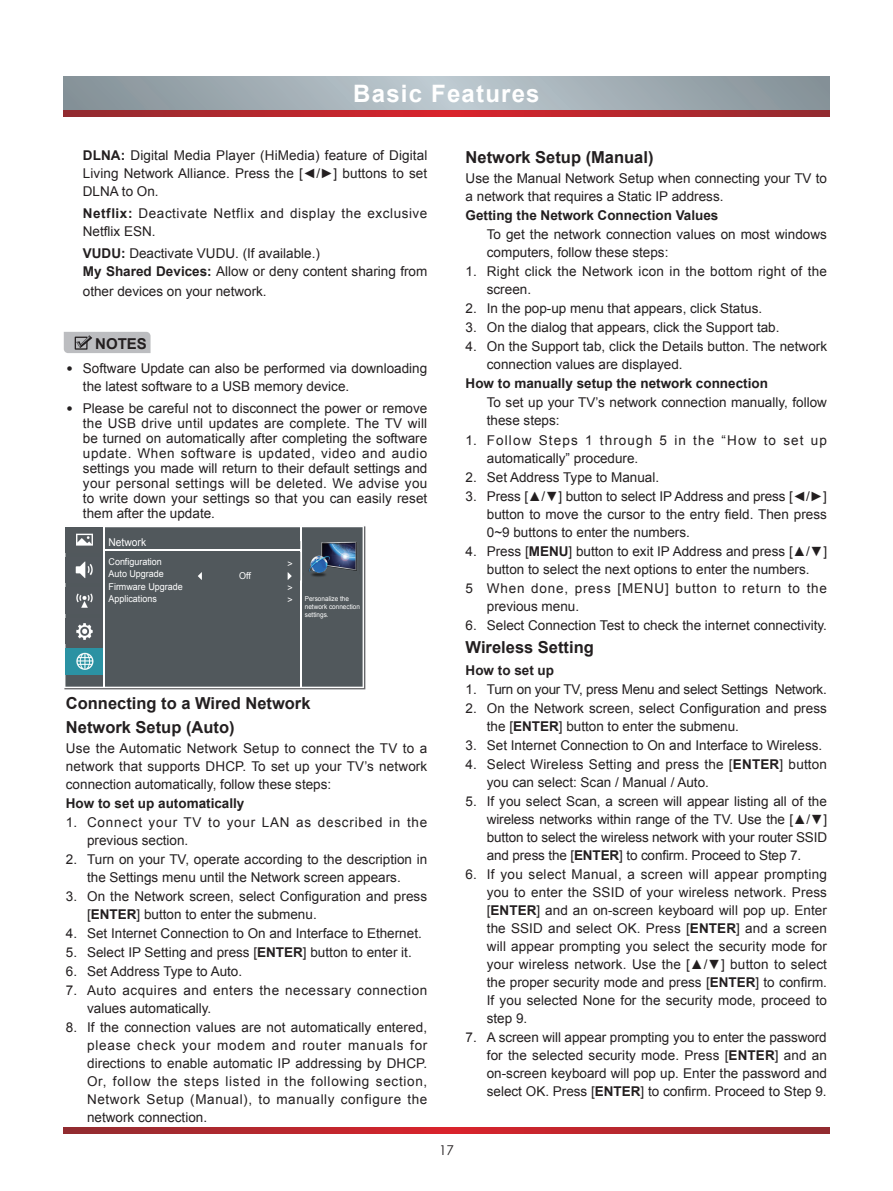
<style>
.page{position:relative;width:893px;height:1191px;background:#fff}
.page>*{position:absolute;margin:0;border:0;box-sizing:border-box;transform-origin:0 0}
.t1{font:700 24px "Arial";letter-spacing:.05em;color:#fff}
.t2{font:700 16.5px/24px "Arial";color:#231f20}
.t3{font:700 15px "Arial";color:#231f20}
.t4{font:13.5px/18px "Arial";color:#231f20}
.t5{font:13.5px/18px "Arial";letter-spacing:.04em;color:#231f20}
.t6{font:700 13.5px "Arial";color:#231f20}
.t7{font:13.5px/18px "Arial";letter-spacing:.06em;color:#231f20}
.t8{font:13.5px/18px "Arial";letter-spacing:.085em;color:#231f20}
.t9{font:13.5px/18px "Arial";letter-spacing:.02em;color:#231f20}
.t10{font:13.5px "Century Gothic";color:#231f20}
.t11{font:10.8px "Arial";color:#fff;scale:.95 1}
.t12{font:9.45px/12.1px "Arial";color:#fff;scale:.95 1}
.t13{font:6.75px/8.1px "Arial";color:#fff;scale:.95 1}
.s1{font-weight:700}
.s2{font-size:18px}
</style>
<div class="page">
<svg style="left:64px;top:1127px;width:765px;height:6px;background:#b5272e"></svg>
<svg style="left:64px;top:77px;width:765px;height:34px;background:#a1a8af"></svg>
<svg style="left:64px;top:111px;width:765px;height:6px;background:#b5272e"></svg>
<svg style="left:64px;top:332px;width:87px;height:21px;background:#b4b4b7"></svg>
<div style="left:65px;top:527px;width:298px;height:160px;background:#51585c"></div>
<hr style="left:301px;top:527px;width:1px;height:161px;background:#fff">
<img style="left:65px;top:527px;width:38px;height:25px">
<img style="left:66px;top:588px;width:37px;height:25px">
<svg style="left:65px;top:588px;width:1px;height:25px"></svg>
<img style="left:66px;top:557px;width:37px;height:26px">
<img style="left:66px;top:674px;width:37px;height:1px">
<img style="left:66px;top:618px;width:37px;height:26px">
<img style="left:300px;top:541px;width:61px;height:39px">
<img style="left:301px;top:541px;width:1px;height:39px">
<img style="left:65px;top:649px;width:1px;height:25px">
<img style="left:66px;top:649px;width:37px;height:25px">
<img style="left:66px;top:527px;width:37px;height:1px">
<hr style="left:103px;top:527px;width:1px;height:161px;background:#fff">
<svg style="left:288px;top:572px;width:4px;height:8px"></svg>
<svg style="left:198px;top:572px;width:4px;height:8px"></svg>
<div style="left:304px;top:539px;width:54px;height:41px;background:#51585c"></div>
<img style="left:308px;top:540px;width:52px;height:38px">
<h1 class="t1" style="left:353px;top:78px;width:188px">Basic Features</h1>
<p class="t4" style="left:83px;top:147px;width:346px;text-align:justify"><span class="s1">DLNA:</span> Digital Media Player (HiMedia) feature of Digital Living Network Alliance. Press the [◄/►] buttons to set DLNA to On.</p>
<p class="t5" style="left:83px;top:205px;width:346px"><span class="s1">Netflix:</span> Deactivate Netflix and display the exclusive<br>Netflix ESN.</p>
<p class="t4" style="left:83px;top:245px;width:346px"><span class="s1">VUDU:</span> Deactivate VUDU. (If available.)<br><span class="s1">My Shared Devices:</span> Allow or deny content sharing from</p>
<p class="t4" style="left:83px;top:283px;width:185px">other devices on your network.</p>
<p class="t3" style="left:95px;top:334px;width:53px">NOTES</p>
<p class="t4" style="left:83px;top:359px;width:346px;text-indent:-17px"><span class="s2">•</span> Software Update can also be performed via downloading the latest software to a USB memory device.</p>
<p class="t4" style="left:83px;top:401px;width:346px;line-height:15px;text-align:justify;text-indent:-17px"><span class="s2">•</span> Please be careful not to disconnect the power or remove the USB drive until updates are complete. The TV will be turned on automatically after completing the software update. When software is updated, video and audio settings you made will return to their default settings and your personal settings will be deleted. We advise you to write down your settings so that you can easily reset them after the update.</p>
<p class="t11" style="left:109px;top:535px;width:41px">Network</p>
<p class="t12" style="left:109px;top:556px;width:80px">Configuration<br>Auto Upgrade<br>Firmware Upgrade<br>Applications</p>
<p class="t12" style="left:287px;top:557px;width:7px">&gt;</p>
<p class="t12" style="left:239px;top:570px;width:14px">Off</p>
<p class="t12" style="left:287px;top:582px;width:7px">&gt; &gt;</p>
<p class="t13" style="left:305px;top:594px;width:60px">Personalize the network connection settings.</p>
<p class="t2" style="left:66px;top:691px;width:246px">Connecting to a Wired Network<br>Network Setup (Auto)</p>
<p class="t4" style="left:66px;top:739px;width:363px;text-align:justify">Use the Automatic Network Setup to connect the TV to a network that supports DHCP. To set up your TV’s network connection automatically, follow these steps:</p>
<p class="t6" style="left:66px;top:794px;width:180px">How to set up automatically</p>
<p class="t7" style="left:87px;top:813px;width:342px;text-indent:-21px">1. Connect your TV to your LAN as described in the previous section.</p>
<p class="t4" style="left:66px;top:850px;width:363px;text-align:center">2. Turn on your TV, operate according to the description in the Settings menu until the Network screen appears.</p>
<p class="t4" style="left:87px;top:887px;width:342px;text-indent:-21px">3. On the Network screen, select Configuration and press [<span class="s1">ENTER</span>] button to enter the submenu.</p>
<p class="t4" style="left:66px;top:924px;width:357px">4. Set Internet Connection to On and Interface to Ethernet.</p>
<p class="t4" style="left:66px;top:943px;width:347px">5. Select IP Setting and press [<span class="s1">ENTER</span>] button to enter it.</p>
<p class="t4" style="left:66px;top:962px;width:178px">6. Set Address Type to Auto.</p>
<p class="t5" style="left:87px;top:981px;width:342px;text-indent:-21px">7. Auto acquires and enters the necessary connection values automatically.</p>
<p class="t4" style="left:87px;top:1018px;width:342px;text-align:justify;text-indent:-21px">8. If the connection values are not automatically entered, please check your modem and router manuals for directions to enable automatic IP addressing by DHCP.<br>Or, follow the steps listed in the following section, Network Setup (Manual), to manually configure the network connection.</p>
<p class="t2" style="left:466px;top:146px;width:189px">Network Setup (Manual)</p>
<p class="t4" style="left:466px;top:170px;width:363px">Use the Manual Network Setup when connecting your TV to a network that requires a Static IP address.</p>
<p class="t6" style="left:466px;top:206px;width:254px">Getting the Network Connection Values</p>
<p class="t4" style="left:487px;top:226px;width:342px">To get the network connection values on most windows computers, follow these steps:</p>
<p class="t9" style="left:487px;top:263px;width:342px;text-indent:-21px">1. Right click the Network icon in the bottom right of the screen.</p>
<p class="t4" style="left:466px;top:300px;width:298px">2. In the pop-up menu that appears, click Status.</p>
<p class="t4" style="left:466px;top:319px;width:315px">3. On the dialog that appears, click the Support tab.</p>
<p class="t4" style="left:487px;top:338px;width:342px;text-indent:-21px">4. On the Support tab, click the Details button. The network connection values are displayed.</p>
<p class="t6" style="left:466px;top:375px;width:304px">How to manually setup the network connection</p>
<p class="t4" style="left:487px;top:394px;width:342px">To set up your TV’s network connection manually, follow these steps:</p>
<p class="t8" style="left:487px;top:431px;width:342px;text-indent:-21px">1. Follow Steps 1 through 5 in the “How to set up automatically” procedure.</p>
<p class="t4" style="left:466px;top:468px;width:195px">2. Set Address Type to Manual.</p>
<p class="t4" style="left:487px;top:487px;width:342px;text-align:justify;text-indent:-21px">3. Press [▲/▼] button to select IP Address and press [◄/►] button to move the cursor to the entry field. Then press 0~9 buttons to enter the numbers.</p>
<p class="t4" style="left:466px;top:542px;width:363px">4. Press [<span class="s1">MENU</span>] button to exit IP Address and press [▲/▼]</p>
<p class="t4" style="left:487px;top:560px;width:324px">button to select the next options to enter the numbers.</p>
<p class="t7" style="left:466px;top:579px;width:363px">5 When done, press [MENU] button to return to the</p>
<p class="t4" style="left:487px;top:597px;width:94px">previous menu.</p>
<p class="t4" style="left:466px;top:616px;width:363px">6. Select Connection Test to check the internet connectivity.</p>
<p class="t2" style="left:466px;top:636px;width:130px">Wireless Setting</p>
<p class="t6" style="left:466px;top:661px;width:90px">How to set up</p>
<p class="t4" style="left:466px;top:680px;width:363px">1. Turn on your TV, press Menu and select Settings Network.</p>
<p class="t4" style="left:487px;top:699px;width:342px;text-indent:-21px">2. On the Network screen, select Configuration and press the [<span class="s1">ENTER</span>] button to enter the submenu.</p>
<p class="t4" style="left:466px;top:736px;width:358px">3. Set Internet Connection to On and Interface to Wireless.</p>
<p class="t4" style="left:487px;top:755px;width:342px;text-indent:-21px">4. Select Wireless Setting and press the [<span class="s1">ENTER</span>] button you can select: Scan / Manual / Auto.</p>
<p class="t4" style="left:487px;top:792px;width:342px;text-align:justify;text-indent:-21px">5. If you select Scan, a screen will appear listing all of the wireless networks within range of the TV. Use the [▲/▼] button to select the wireless network with your router SSID and press the [<span class="s1">ENTER</span>] to confirm. Proceed to Step 7.</p>
<p class="t4" style="left:487px;top:865px;width:342px;text-align:justify;text-indent:-21px">6. If you select Manual, a screen will appear prompting you to enter the SSID of your wireless network. Press [<span class="s1">ENTER</span>] and an on-screen keyboard will pop up. Enter the SSID and select OK. Press [<span class="s1">ENTER</span>] and a screen will appear prompting you select the security mode for your wireless network. Use the [▲/▼] button to select the proper security mode and press [<span class="s1">ENTER</span>] to confirm.<br>If you selected None for the security mode, proceed to step 9.</p>
<p class="t4" style="left:487px;top:1028px;width:342px;text-align:justify;text-indent:-21px">7. A screen will appear prompting you to enter the password for the selected security mode. Press [<span class="s1">ENTER</span>] and an on-screen keyboard will pop up. Enter the password and select OK. Press [<span class="s1">ENTER</span>] to confirm. Proceed to Step 9.</p>
<p class="t10" style="left:439px;top:1140px;width:16px">17</p>
</div>
